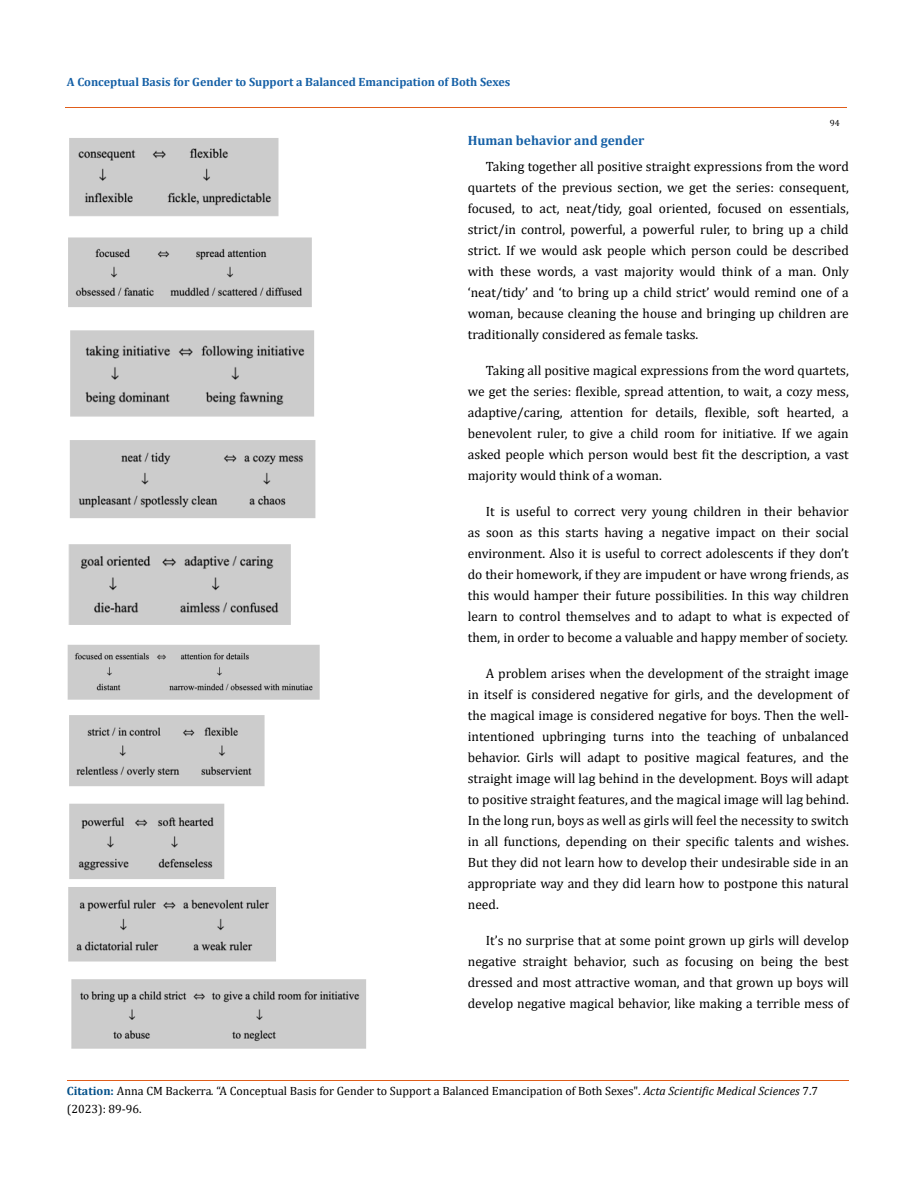
<style>
.page{position:relative;width:917px;height:1188px;background:#fff}
.page>*{position:absolute;margin:0;border:0;box-sizing:border-box;transform-origin:0 0}
.t1{font:13.5px/21px "Cambria";color:#000;text-align:justify}
.t2{font:700 13.5px "Cambria";color:#1560a6}
.t3{font:12px/18px "Cambria";color:#000}
.t4{font:700 12px "Cambria";color:#1560a6}
.t5{font:9px "Cambria";color:#000}
.s1{font-weight:700;color:#035089}
.s2{font-style:italic}
</style>
<div class="page">
<img style="left:69px;top:138px;width:210px;height:79px">
<img style="left:68px;top:237px;width:244px;height:70px">
<img style="left:70px;top:330px;width:244px;height:87px">
<img style="left:70px;top:440px;width:246px;height:78px">
<img style="left:68px;top:544px;width:223px;height:81px">
<img style="left:67px;top:644px;width:253px;height:56px">
<img style="left:69px;top:715px;width:196px;height:72px">
<img style="left:69px;top:803px;width:156px;height:76px">
<img style="left:68px;top:887px;width:208px;height:75px">
<img style="left:71px;top:979px;width:295px;height:70px">
<hr style="left:65px;top:108px;width:782px;height:1px;background:#e05d1a">
<hr style="left:67px;top:1080px;width:781px;height:1px;background:#e05d1a">
<p class="t4" style="left:67px;top:73px;width:445px">A Conceptual Basis for Gender to Support a Balanced Emancipation of Both Sexes</p>
<p class="t5" style="left:829px;top:118px;width:11px">94</p>
<p class="t2" style="left:468px;top:131px;width:178px">Human behavior and gender</p>
<p class="t1" style="left:468px;top:156px;width:382px;text-indent:18px">Taking together all positive straight expressions from the word quartets of the previous section, we get the series: consequent, focused, to act, neat/tidy, goal oriented, focused on essentials, strict/in control, powerful, a powerful ruler, to bring up a child strict. If we would ask people which person could be described with these words, a vast majority would think of a man. Only ‘neat/tidy’ and ‘to bring up a child strict’ would remind one of a woman, because cleaning the house and bringing up children are traditionally considered as female tasks.</p>
<p class="t1" style="left:468px;top:360px;width:382px;text-indent:18px">Taking all positive magical expressions from the word quartets, we get the series: flexible, spread attention, to wait, a cozy mess, adaptive/caring, attention for details, flexible, soft hearted, a benevolent ruler, to give a child room for initiative. If we again asked people which person would best fit the description, a vast majority would think of a woman.</p>
<p class="t1" style="left:468px;top:501px;width:382px;text-indent:18px">It is useful to correct very young children in their behavior as soon as this starts having a negative impact on their social environment. Also it is useful to correct adolescents if they don’t do their homework, if they are impudent or have wrong friends, as this would hamper their future possibilities. In this way children learn to control themselves and to adapt to what is expected of them, in order to become a valuable and happy member of society.</p>
<p class="t1" style="left:468px;top:663px;width:382px;text-indent:18px">A problem arises when the development of the straight image in itself is considered negative for girls, and the development of the magical image is considered negative for boys. Then the well&shy;intentioned upbringing turns into the teaching of unbalanced behavior. Girls will adapt to positive magical features, and the straight image will lag behind in the development. Boys will adapt to positive straight features, and the magical image will lag behind.<br>In the long run, boys as well as girls will feel the necessity to switch in all functions, depending on their specific talents and wishes.<br>But they did not learn how to develop their undesirable side in an appropriate way and they did learn how to postpone this natural need.</p>
<p class="t1" style="left:468px;top:930px;width:382px;text-indent:18px">It’s no surprise that at some point grown up girls will develop negative straight behavior, such as focusing on being the best dressed and most attractive woman, and that grown up boys will develop negative magical behavior, like making a terrible mess of</p>
<p class="t3" style="left:67px;top:1082px;width:752px"><span class="s1">Citation:</span> Anna CM Backerra<span class="s2">.</span> “A Conceptual Basis for Gender to Support a Balanced Emancipation of Both Sexes". <span class="s2">Acta Scientific Medical Sciences</span> 7.7 (2023): 89-96.</p>
</div>
